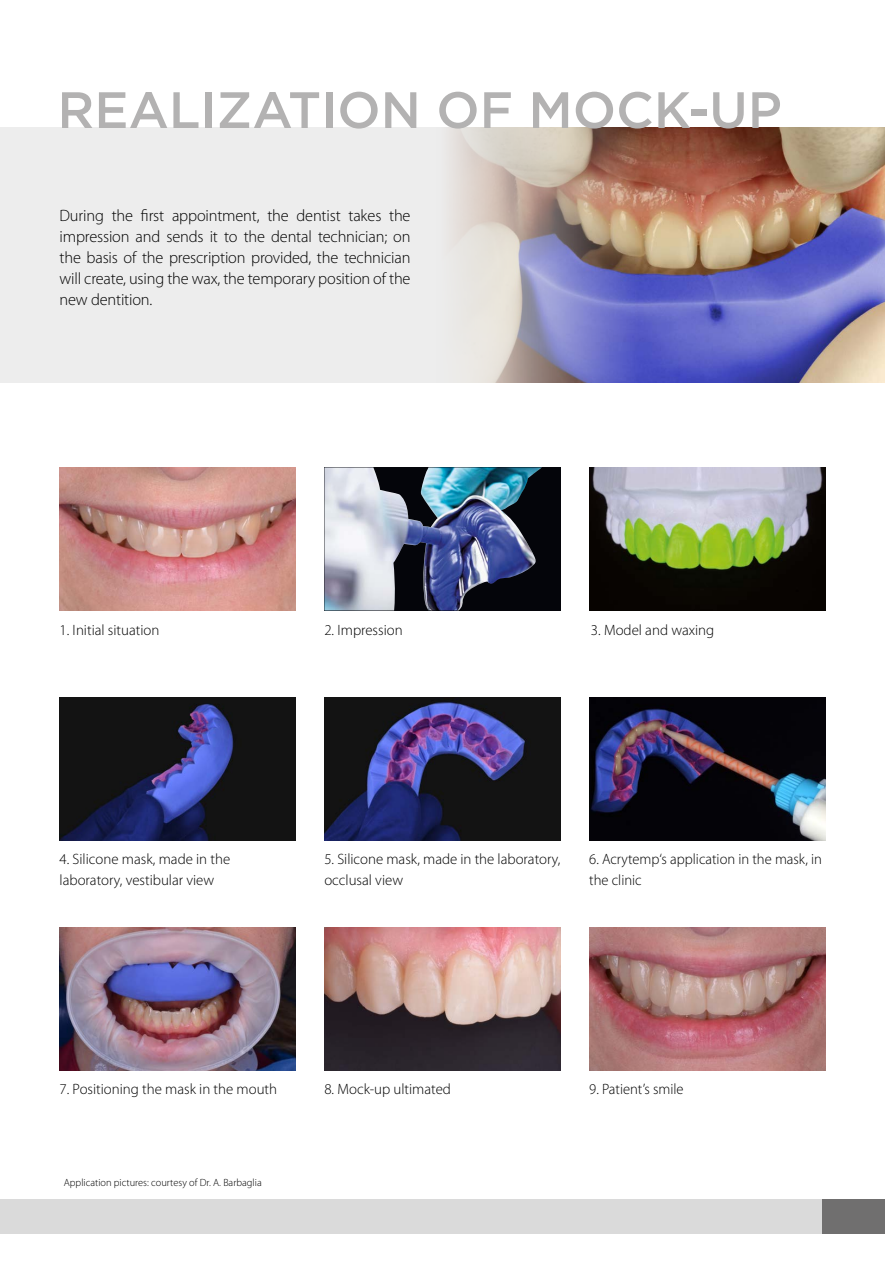
<style>
.page{position:relative;width:885px;height:1263px;background:#fff}
.page>*{position:absolute;margin:0;border:0;box-sizing:border-box;transform-origin:0 0}
.t1{font:500 51px "Gotham";color:#b3b2b2}
.t2{font:300 16.5px/21px "Myriad Pro";letter-spacing:-.01em;color:#000;text-align:justify}
.t3{font:300 15px/20.2px "Myriad Pro";color:#000}
.t4{font:300 10.5px "Myriad Pro";color:#000}
</style>
<div class="page">
<div style="left:0;top:1199px;width:821px;height:34px;background:#dadada"></div>
<div style="left:822px;top:1199px;width:62px;height:34px;background:#706f6f"></div>
<div style="left:0;top:128px;width:884px;height:255px;background:#ededed"></div>
<img style="left:450px;top:128px;width:434px;height:255px">
<img style="left:60px;top:467px;width:236px;height:143px">
<div style="left:324px;top:467px;width:236px;height:143px;background:#04050a"></div>
<img style="left:324px;top:467px;width:218px;height:143px">
<img style="left:324px;top:697px;width:236px;height:143px">
<img style="left:589px;top:467px;width:236px;height:143px">
<img style="left:589px;top:697px;width:236px;height:143px">
<img style="left:589px;top:927px;width:236px;height:143px">
<img style="left:60px;top:697px;width:236px;height:143px">
<img style="left:60px;top:927px;width:236px;height:143px">
<img style="left:324px;top:927px;width:236px;height:143px">
<h1 class="t1" style="left:57px;top:77px;width:725px">REALIZATION OF MOCK-UP</h1>
<p class="t2" style="left:60px;top:205px;width:352px">During the first appointment, the dentist takes the impression and sends it to the dental technician; on the basis of the prescription provided, the technician will create, using the wax, the temporary position of the new dentition.</p>
<p class="t3" style="left:60px;top:620px;width:101px">1. Initial situation</p>
<p class="t3" style="left:324px;top:620px;width:80px">2. Impression</p>
<p class="t3" style="left:591px;top:620px;width:125px">3. Model and waxing</p>
<p class="t3" style="left:60px;top:849px;width:172px">4. Silicone mask, made in the laboratory, vestibular view</p>
<p class="t3" style="left:324px;top:849px;width:238px">5. Silicone mask, made in the laboratory, occlusal view</p>
<p class="t3" style="left:589px;top:849px;width:234px">6. Acrytemp‘s application in the mask, in the clinic</p>
<p class="t3" style="left:60px;top:1079px;width:219px">7. Positioning the mask in the mouth</p>
<p class="t4" style="left:64px;top:1176px;width:199px">Application pictures: courtesy of Dr. A. Barbaglia</p>
<p class="t3" style="left:324px;top:1079px;width:128px">8. Mock-up ultimated</p>
<p class="t3" style="left:589px;top:1079px;width:96px">9. Patient’s smile</p>
</div>
